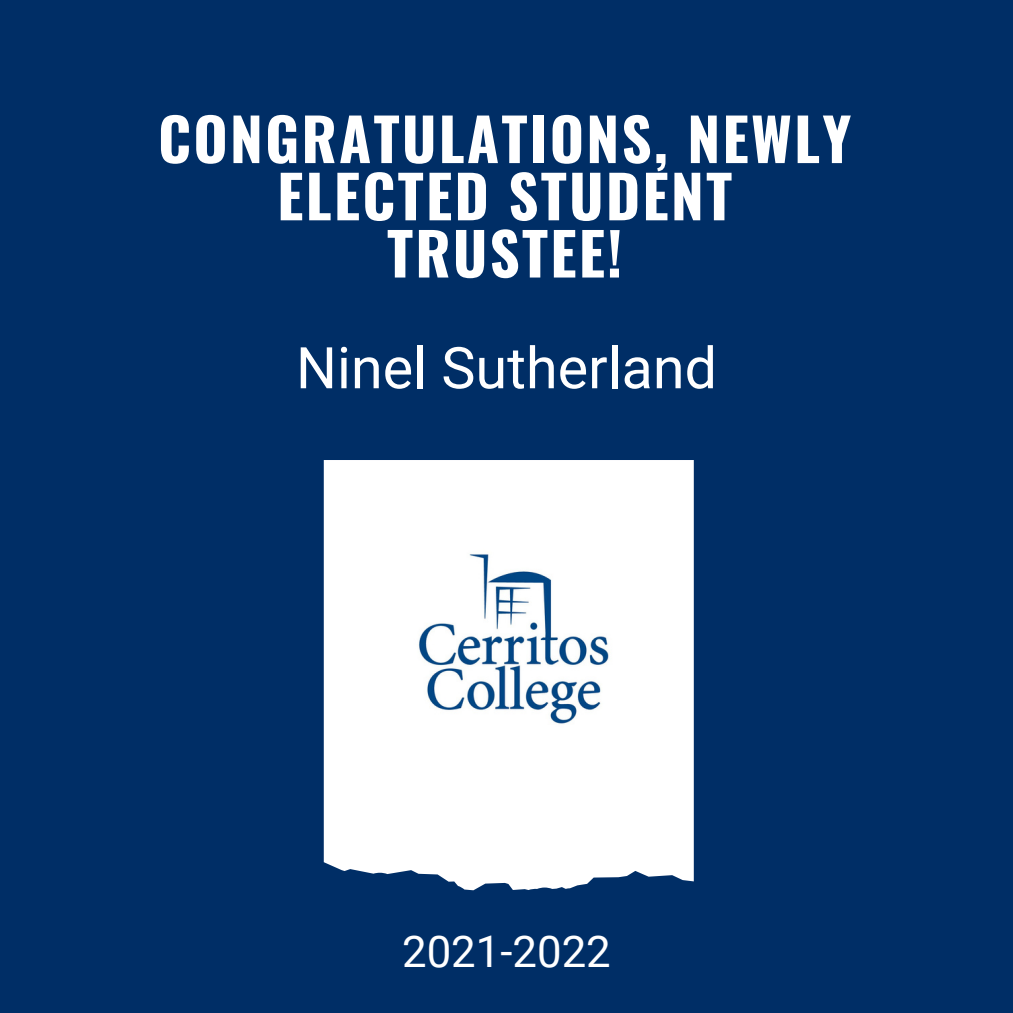
<style>
.page{position:relative;width:1013px;height:1013px;background:#fff}
.page>*{position:absolute;margin:0;border:0;box-sizing:border-box;transform-origin:0 0}
.t1{font:700 58.62px/57.2px "Oswald";letter-spacing:.04em;color:#fff;text-align:center}
.t2{font:57.5px "Roboto";color:#fff}
.t3{font:43.75px "Roboto";color:#fff}
</style>
<div class="page">
<div style="left:0;top:0;width:1012px;height:1012px;background:#002e66"></div>
<svg style="left:324px;top:460px;width:369px;height:430px;background:#dce2ea"></svg>
<div style="left:330px;top:477px;width:358px;height:358px;background:#fff"></div>
<p class="t1" style="left:158px;top:108px;width:694px">CONGRATULATIONS, NEWLY<br>ELECTED STUDENT<br>TRUSTEE!</p>
<p class="t2" style="left:296px;top:335px;width:422px">Ninel Sutherland</p>
<p class="t3" style="left:402px;top:926px;width:210px">2021-2022</p>
</div>
